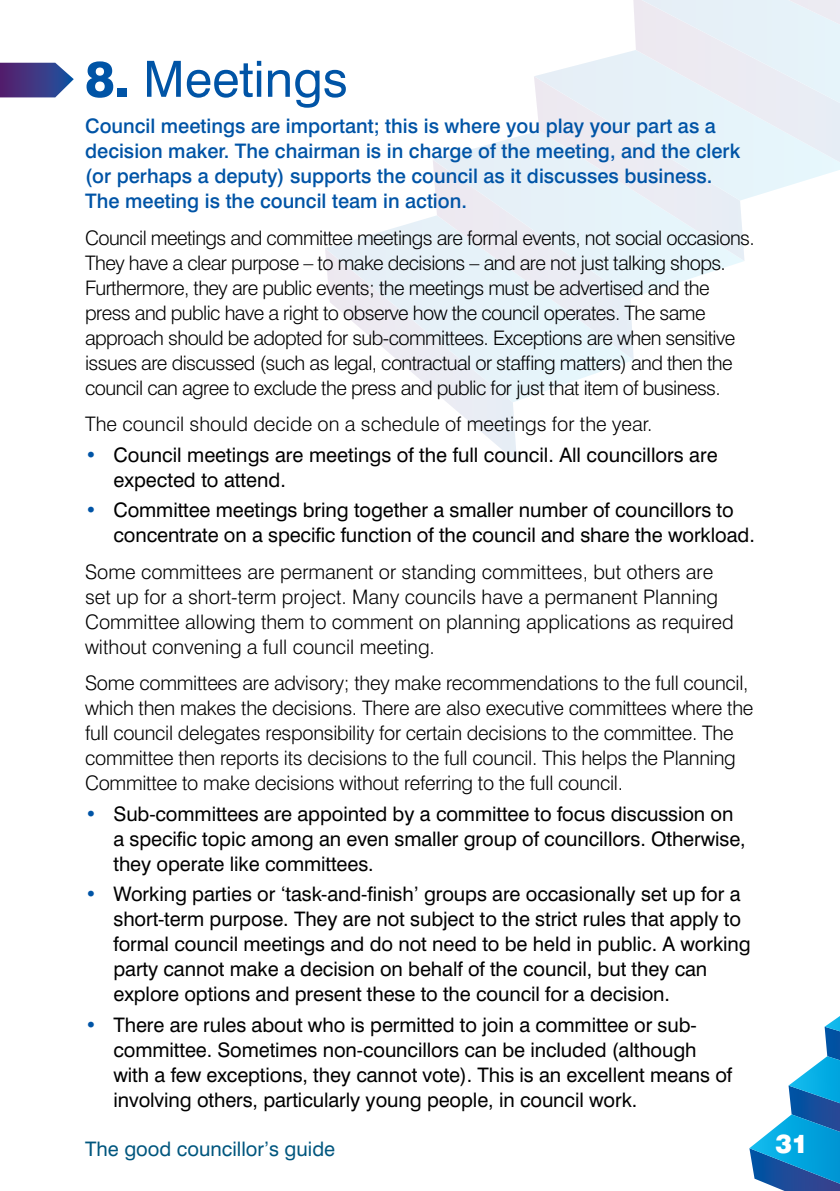
<style>
.page{position:relative;width:840px;height:1191px;background:#fff}
.page>*{position:absolute;margin:0;border:0;box-sizing:border-box;transform-origin:0 0}
.t1{font:50px "Swiss 721 BT";color:#0054a6}
.t2{font:900 25.8px "Swiss 721 BT";color:#fff}
.t3{font:300 20px/25px "Swiss 721 BT";letter-spacing:-.015em;color:#000}
.t4{font:20px/25px "Swiss 721 BT";letter-spacing:-.005em;color:#000}
.t5{font:500 20px/25px "Swiss 721 BT";color:#0054a6}
.t6{font:20px "Swiss 721 BT";color:#00567e}
.s1{font-weight:800}
.s2{color:#0054a6}
</style>
<div class="page">
<svg style="left:749px;top:1016px;width:90px;height:175px"></svg>
<svg style="left:447px;top:402px;width:69px;height:59px"></svg>
<svg style="left:325px;top:217px;width:308px;height:185px"></svg>
<div style="left:432px;top:298px;width:201px;height:62px;background:#e6f3f9"></div>
<svg style="left:432px;top:132px;width:311px;height:166px"></svg>
<svg style="left:533px;top:0;width:306px;height:261px"></svg>
<svg style="left:0;top:63px;width:74px;height:34px;background:#564e91"></svg>
<h1 class="t1" style="left:85px;top:49px;width:264px"><span class="s1">8.</span> Meetings</h1>
<p class="t5" style="left:85px;top:113px;width:656px">Council meetings are important; this is where you play your part as a decision maker. The chairman is in charge of the meeting, and the clerk (or perhaps a deputy) supports the council as it discusses business.<br>The meeting is the council team in action.</p>
<p class="t3" style="left:85px;top:225px;width:670px">Council meetings and committee meetings are formal events, not social occasions.<br>They have a clear purpose – to make decisions – and are not just talking shops.<br>Furthermore, they are public events; the meetings must be advertised and the press and public have a right to observe how the council operates. The same approach should be adopted for sub-committees. Exceptions are when sensitive issues are discussed (such as legal, contractual or staffing matters) and then the council can agree to exclude the press and public for just that item of business.</p>
<p class="t3" style="left:85px;top:411px;width:568px">The council should decide on a schedule of meetings for the year.</p>
<p class="t4" style="left:113px;top:442px;width:605px;text-indent:-28px"><span class="s2">•</span> Council meetings are meetings of the full council. All councillors are expected to attend.</p>
<p class="t4" style="left:113px;top:497px;width:642px;text-indent:-28px"><span class="s2">•</span> Committee meetings bring together a smaller number of councillors to concentrate on a specific function of the council and share the workload.</p>
<p class="t3" style="left:85px;top:559px;width:649px">Some committees are permanent or standing committees, but others are set up for a short-term project. Many councils have a permanent Planning Committee allowing them to comment on planning applications as required without convening a full council meeting.</p>
<p class="t3" style="left:85px;top:670px;width:669px">Some committees are advisory; they make recommendations to the full council, which then makes the decisions. There are also executive committees where the full council delegates responsibility for certain decisions to the committee. The committee then reports its decisions to the full council. This helps the Planning Committee to make decisions without referring to the full council.</p>
<p class="t4" style="left:113px;top:801px;width:633px;text-indent:-28px"><span class="s2">•</span> Sub-committees are appointed by a committee to focus discussion on a specific topic among an even smaller group of councillors. Otherwise, they operate like committees.</p>
<p class="t4" style="left:113px;top:881px;width:638px;text-indent:-28px"><span class="s2">•</span> Working parties or ‘task-and-finish’ groups are occasionally set up for a short-term purpose. They are not subject to the strict rules that apply to formal council meetings and do not need to be held in public. A working party cannot make a decision on behalf of the council, but they can explore options and present these to the council for a decision.</p>
<p class="t4" style="left:113px;top:1012px;width:620px;text-indent:-28px"><span class="s2">•</span> There are rules about who is permitted to join a committee or sub&shy;committee. Sometimes non-councillors can be included (although with a few exceptions, they cannot vote). This is an excellent means of involving others, particularly young people, in council work.</p>
<p class="t6" style="left:85px;top:1136px;width:251px">The good councillor’s guide</p>
<p class="t2" style="left:774px;top:1128px;width:35px">31</p>
</div>
